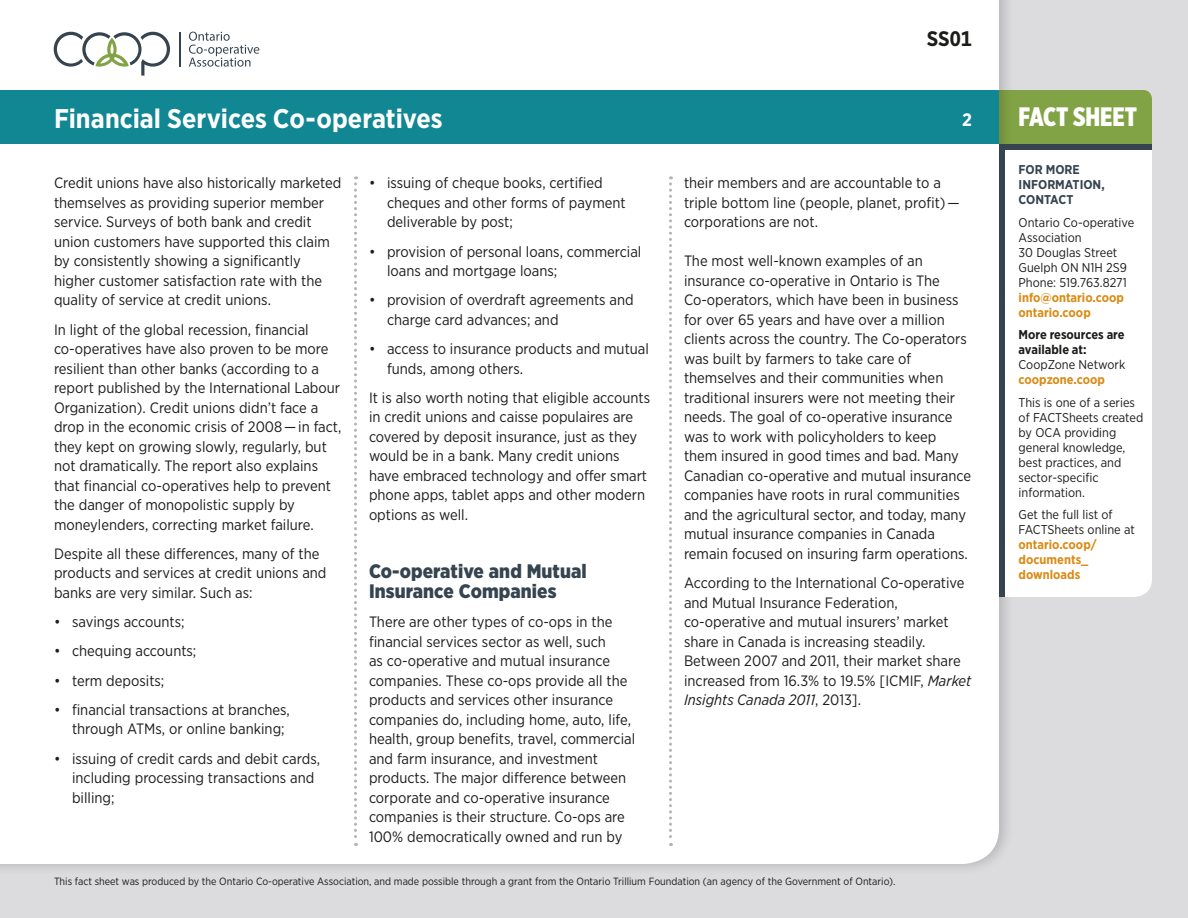
<style>
.page{position:relative;width:1188px;height:918px;background:#dcdcdf}
.page>*{position:absolute;margin:0;border:0;box-sizing:border-box;transform-origin:0 0}
.t1{font:700 27px "Gotham Narrow";color:#fff}
.t2{font:900 26.7px "Gotham X Narrow";color:#fff}
.t3{font:700 21px "Gotham Narrow";color:#1c1c1a}
.Heading_2{font:900 19.5px/19.5px "Gotham Narrow";letter-spacing:.005em;color:#354450}
.t4{font:700 18px "Gotham Narrow";color:#fff}
.Body_Text{font:15px/19.5px "Gotham Narrow";color:#1c1c1a}
.Sidebar_Back{font:12.75px/15px "Gotham Narrow";color:#1c1c1a}
.Sidebar_Back-2{font:700 12.75px/15px "Gotham Narrow";color:#1c1c1a}
.Sidebar_Back-3{font:700 12.75px/15px "Gotham Narrow";color:#354450}
.Body_Text-2{font:10.5px "Gotham Narrow";color:#1c1c1a}
.s1{font-style:italic}
.s2{font-weight:700;color:#da8b15}
.s3{font-weight:400}
.s4{color:#da8b15}
</style>
<div class="page">
<div style="left:1015px;top:90px;width:137px;height:54px;background:#82a345"></div>
<div style="left:0;top:0;width:1015px;height:876px;background:#1c1c1a;opacity:.2"></div>
<div style="left:0;top:0;width:999px;height:864px;background:#fff"></div>
<div style="left:1005px;top:150px;width:147px;height:447px;background:#fff"></div>
<div style="left:999px;top:144px;width:6px;height:453px;background:#354450"></div>
<div style="left:999px;top:144px;width:153px;height:6px;background:#354450"></div>
<svg style="left:54px;top:32px;width:116px;height:44px;background:#d5d9d5"></svg>
<svg style="left:189px;top:32px;width:70px;height:35px;background:#dadcde"></svg>
<hr style="left:179px;top:32px;width:2px;height:34px;background:#354450">
<div style="left:0;top:90px;width:999px;height:54px;background:#118794"></div>
<svg style="left:354px;top:176px;width:3px;height:670px"></svg>
<svg style="left:669px;top:176px;width:3px;height:670px"></svg>
<h3 class="t3" style="left:927px;top:25px;width:47px">SS01</h3>
<h1 class="t1" style="left:54px;top:101px;width:390px">Financial Services Co‑operatives</h1>
<p class="t4" style="left:962px;top:108px;width:11px">2</p>
<p class="Body_Text" style="left:54px;top:173px;width:289px">Credit unions have also historically marketed themselves as providing superior member service. Surveys of both bank and credit union customers have supported this claim by consistently showing a significantly higher customer satisfaction rate with the quality of service at credit unions.</p>
<p class="Body_Text" style="left:54px;top:319px;width:289px">In light of the global recession, financial co‑operatives have also proven to be more resilient than other banks (according to a report published by the International Labour Organization). Credit unions didn’t face a drop in the economic crisis of 2008 — in fact, they kept on growing slowly, regularly, but not dramatically. The report also explains that financial co‑operatives help to prevent the danger of monopolistic supply by moneylenders, correcting market failure.</p>
<p class="Body_Text" style="left:54px;top:544px;width:274px">Despite all these differences, many of the products and services at credit unions and banks are very similar. Such as:</p>
<p class="Body_Text" style="left:54px;top:612px;width:132px">• savings accounts;</p>
<p class="Body_Text" style="left:54px;top:641px;width:144px">• chequing accounts;</p>
<p class="Body_Text" style="left:54px;top:670px;width:112px">• term deposits;</p>
<p class="Body_Text" style="left:72px;top:700px;width:219px;text-indent:-18px">• financial transactions at branches, through ATMs, or online banking;</p>
<p class="Body_Text" style="left:72px;top:748px;width:250px;text-indent:-18px">• issuing of credit cards and debit cards, including processing transactions and billing;</p>
<p class="Body_Text" style="left:387px;top:173px;width:240px;text-indent:-18px">• issuing of cheque books, certified cheques and other forms of payment deliverable by post;</p>
<p class="Body_Text" style="left:387px;top:241px;width:256px;text-indent:-18px">• provision of personal loans, commercial loans and mortgage loans;</p>
<p class="Body_Text" style="left:387px;top:290px;width:248px;text-indent:-18px">• provision of overdraft agreements and charge card advances; and</p>
<p class="Body_Text" style="left:387px;top:339px;width:264px;text-indent:-18px">• access to insurance products and mutual funds, among others.</p>
<p class="Body_Text" style="left:369px;top:388px;width:283px">It is also worth noting that eligible accounts in credit unions and caisse populaires are covered by deposit insurance, just as they would be in a bank. Many credit unions have embraced technology and offer smart phone apps, tablet apps and other modern options as well.</p>
<p class="Heading_2" style="left:369px;top:562px;width:219px">Co‑operative and Mutual<br>Insurance Companies</p>
<p class="Body_Text" style="left:369px;top:612px;width:268px">There are other types of co‑ops in the financial services sector as well, such<br>as co‑operative and mutual insurance companies. These co‑ops provide all the products and services other insurance companies do, including home, auto, life, health, group benefits, travel, commercial and farm insurance, and investment products. The major difference between corporate and co‑operative insurance companies is their structure. Co‑ops are 100% democratically owned and run by</p>
<p class="Body_Text" style="left:684px;top:173px;width:277px">their members and are accountable to a triple bottom line (people, planet, profit) — corporations are not.</p>
<p class="Body_Text" style="left:684px;top:251px;width:289px">The most well-known examples of an insurance co‑operative in Ontario is The Co‑operators, which have been in business for over 65 years and have over a million clients across the country. The Co‑operators was built by farmers to take care of themselves and their communities when traditional insurers were not meeting their needs. The goal of co‑operative insurance was to work with policyholders to keep them insured in good times and bad. Many Canadian co‑operative and mutual insurance companies have roots in rural communities and the agricultural sector, and today, many mutual insurance companies in Canada remain focused on insuring farm operations.</p>
<p class="Body_Text" style="left:684px;top:573px;width:289px">According to the International Co‑operative and Mutual Insurance Federation, co‑operative and mutual insurers’ market share in Canada is increasing steadily.<br>Between 2007 and 2011, their market share increased from 16.3% to 19.5% [ICMIF, <span class="s1">Market Insights Canada 2011</span>, 2013].</p>
<p class="Body_Text-2" style="left:54px;top:875px;width:843px">This fact sheet was produced by the Ontario Co‑operative Association, and made possible through a grant from the Ontario Trillium Foundation (an agency of the Government of Ontario).</p>
<p class="t2" style="left:1019px;top:100px;width:120px">FACT SHEET</p>
<p class="Sidebar_Back-3" style="left:1019px;top:162px;width:88px">FOR MORE<br>INFORMATION,<br>CONTACT</p>
<p class="Sidebar_Back" style="left:1019px;top:214px;width:117px">Ontario Co‑operative<br>Association<br>30 Douglas Street<br>Guelph ON N1H 2S9<br>Phone: 519.763.8271 <span class="s2">info@ontario.coop ontario.coop</span></p>
<p class="Sidebar_Back-2" style="left:1019px;top:327px;width:108px">More resources are available at:<br><span class="s3">CoopZone Network </span><span class="s4">coopzone.coop</span></p>
<p class="Sidebar_Back" style="left:1019px;top:394px;width:126px">This is one of a series of FACTSheets created by OCA providing general knowledge, best practices, and sector-specific information.</p>
<p class="Sidebar_Back" style="left:1019px;top:507px;width:118px">Get the full list of<br>FACTSheets online at <span class="s2">ontario.coop/ documents_ downloads</span></p>
</div>
